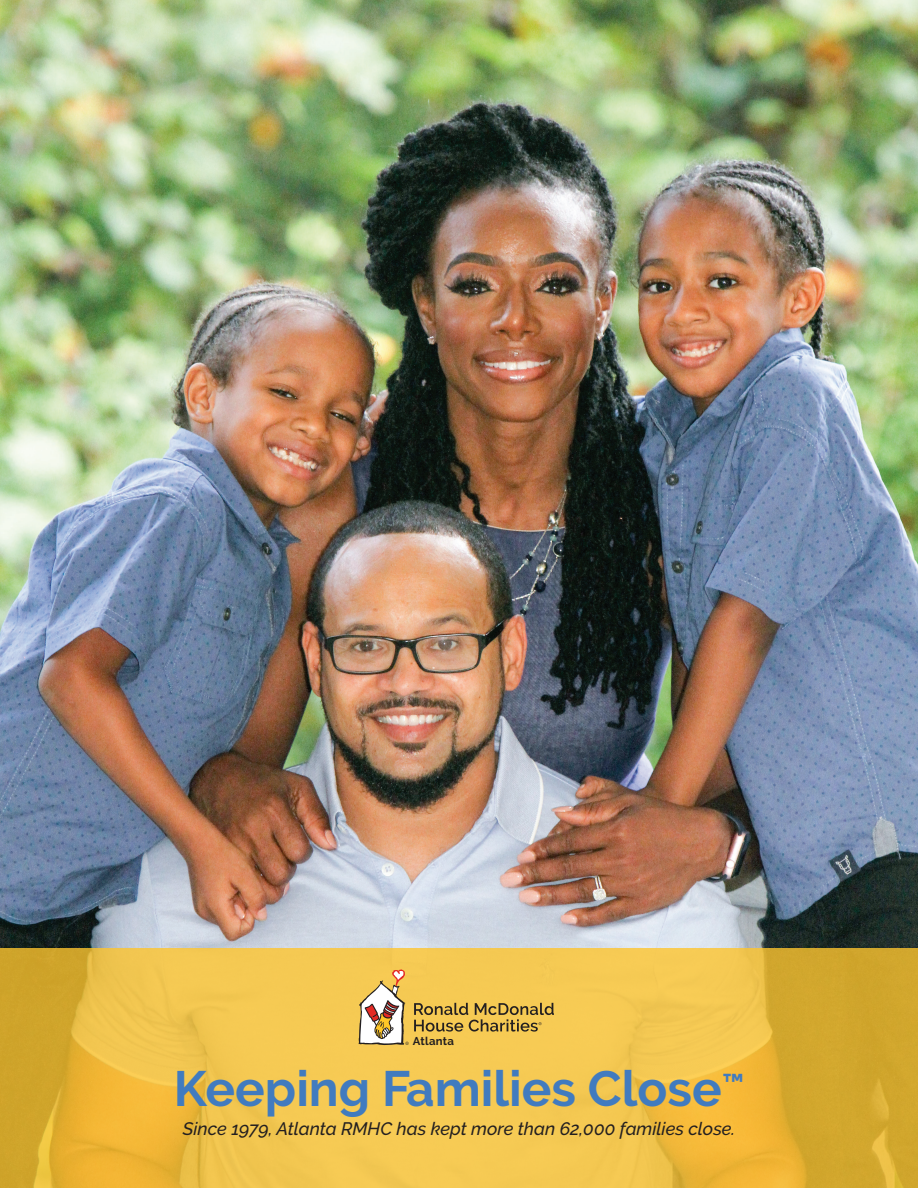
<style>
.page{position:relative;width:918px;height:1188px;background:#fff}
.page>*{position:absolute;margin:0;border:0;box-sizing:border-box;transform-origin:0 0}
.t1{font:700 49.5px "Raleway";color:#417bbf}
.t2{font:italic 500 18px "Raleway";color:#231f20}
.t3{font:700 11.4px "Raleway";letter-spacing:.025em;color:#231f20}
</style>
<div class="page">
<img style="left:0;top:0;width:918px;height:948px">
<svg style="left:0;top:948px;width:918px;height:240px;background:#eabd44"></svg>
<svg style="left:358px;top:969px;width:196px;height:77px;background:#dfb95d"></svg>
<p class="t3" style="left:413px;top:1035px;width:43px">Atlanta</p>
<h1 class="t1" style="left:174px;top:1061px;width:572px">Keeping Families Close<sup>™</sup></h1>
<p class="t2" style="left:183px;top:1119px;width:554px">Since 1979, Atlanta RMHC has kept more than 62,000 families close.</p>
</div>
